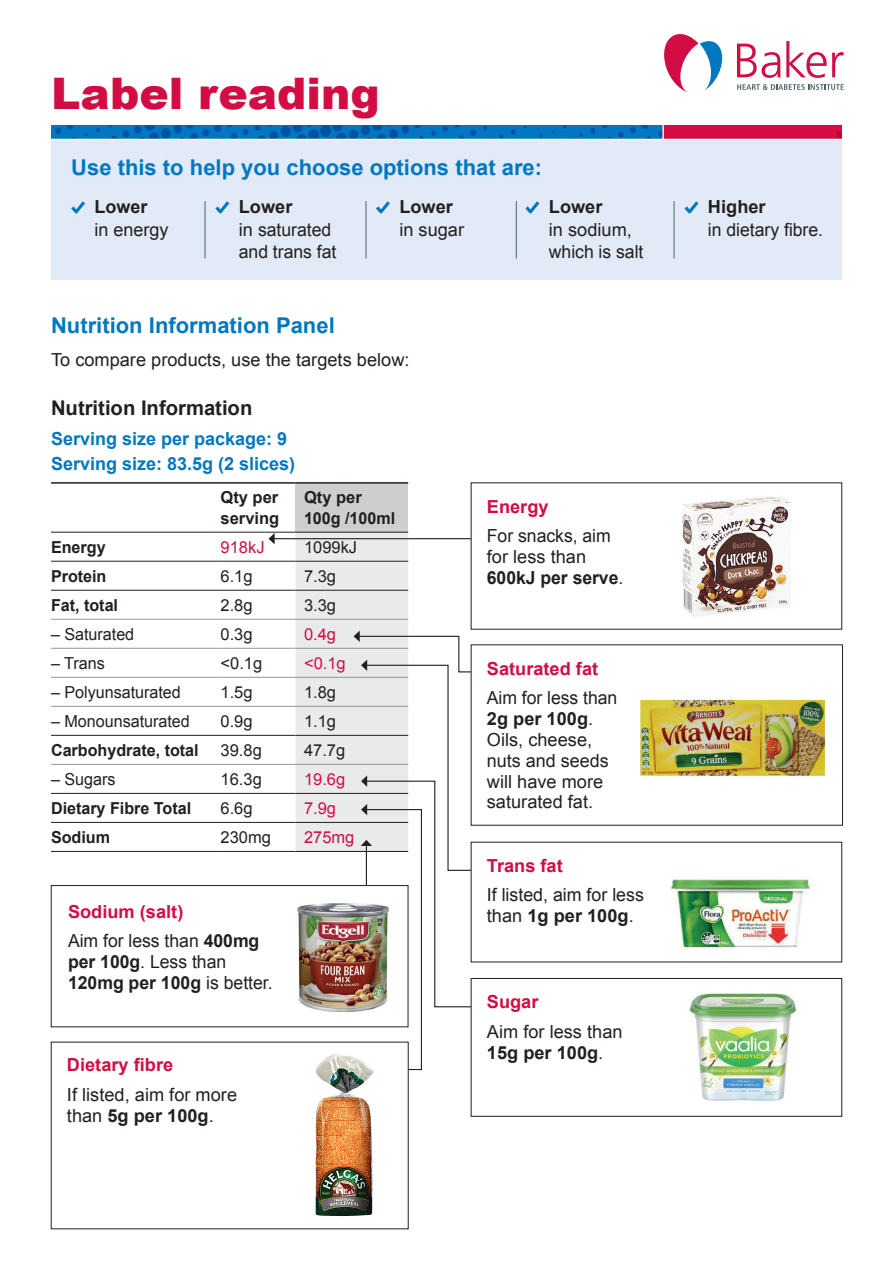
<style>
.page{position:relative;width:893px;height:1263px;background:#fff}
.page>*{position:absolute;margin:0;border:0;box-sizing:border-box;transform-origin:0 0}
.t1{font:900 43.5px "Arial";color:#d20d44}
.t2{font:700 21.75px "Arial";color:#0077c0}
.t3{font:700 20.25px "Arial";color:#231f20}
.t4{font:18px/20.9px "Arial";color:#231f20}
.t5{font:700 18px/20.9px "Arial";color:#231f20}
.t6{font:700 18px/25.5px "Arial";color:#0077c0}
.t7{font:700 18px "Arial";color:#d20d44}
.t8{font:16.5px "Arial";color:#231f20}
.t9{font:700 16.5px/20.2px "Arial";color:#231f20}
.t10{font:16.5px "Arial";color:#d20d44}
.s1{font-weight:700;color:#d20d44}
.s2{font-weight:700}
.s3{font-weight:400}
</style>
<div class="page">
<div style="left:51px;top:885px;width:357px;height:142px;border:1px solid #231f20"></div>
<div style="left:51px;top:139px;width:791px;height:141px;background:#e1eaf6"></div>
<div style="left:663px;top:125px;width:179px;height:14px;background:#d20d44"></div>
<img style="left:838px;top:131px;width:4px;height:8px">
<img style="left:51px;top:125px;width:611px;height:14px">
<hr style="left:46px;top:139px;width:810px;height:1px;background:#fff">
<svg style="left:662px;top:125px;width:2px;height:14px"></svg>
<svg style="left:664px;top:34px;width:58px;height:58px"></svg>
<svg style="left:737px;top:41px;width:106px;height:37px"></svg>
<svg style="left:737px;top:84px;width:107px;height:6px"></svg>
<svg style="left:71px;top:201px;width:14px;height:12px"></svg>
<svg style="left:215px;top:201px;width:14px;height:12px"></svg>
<svg style="left:376px;top:201px;width:14px;height:12px"></svg>
<svg style="left:525px;top:201px;width:14px;height:12px"></svg>
<svg style="left:685px;top:201px;width:13px;height:12px"></svg>
<hr style="left:205px;top:201px;width:1px;height:57px;background:#50626d">
<hr style="left:366px;top:201px;width:1px;height:57px;background:#50626d">
<hr style="left:516px;top:201px;width:1px;height:57px;background:#50626d">
<hr style="left:674px;top:201px;width:1px;height:57px;background:#50626d">
<div style="left:296px;top:483px;width:112px;height:49px;background:#cdced0"></div>
<hr style="left:51px;top:793px;width:165px;height:1px;background:#231f20">
<hr style="left:216px;top:793px;width:80px;height:1px;background:#231f20">
<hr style="left:51px;top:822px;width:165px;height:1px;background:#231f20">
<hr style="left:216px;top:822px;width:80px;height:1px;background:#231f20">
<hr style="left:51px;top:482px;width:165px;height:2px;background:#231f20">
<hr style="left:216px;top:482px;width:80px;height:2px;background:#231f20">
<hr style="left:296px;top:482px;width:112px;height:2px;background:#231f20">
<hr style="left:51px;top:532px;width:165px;height:1px;background:#231f20">
<hr style="left:216px;top:532px;width:80px;height:1px;background:#231f20">
<hr style="left:51px;top:561px;width:165px;height:1px;background:#231f20">
<hr style="left:216px;top:561px;width:80px;height:1px;background:#231f20">
<hr style="left:51px;top:590px;width:165px;height:1px;background:#231f20">
<hr style="left:216px;top:590px;width:80px;height:1px;background:#231f20">
<hr style="left:51px;top:735px;width:165px;height:1px;background:#231f20">
<hr style="left:216px;top:735px;width:80px;height:1px;background:#231f20">
<hr style="left:51px;top:851px;width:165px;height:1px;background:#231f20">
<hr style="left:216px;top:851px;width:80px;height:1px;background:#231f20">
<hr style="left:51px;top:619px;width:165px;height:1px;background:#939598">
<hr style="left:216px;top:619px;width:80px;height:1px;background:#939598">
<hr style="left:51px;top:648px;width:165px;height:1px;background:#939598">
<hr style="left:216px;top:648px;width:80px;height:1px;background:#939598">
<hr style="left:51px;top:677px;width:165px;height:1px;background:#939598">
<hr style="left:216px;top:677px;width:80px;height:1px;background:#939598">
<hr style="left:51px;top:706px;width:165px;height:1px;background:#939598">
<hr style="left:216px;top:706px;width:80px;height:1px;background:#939598">
<hr style="left:51px;top:764px;width:165px;height:1px;background:#939598">
<hr style="left:216px;top:764px;width:80px;height:1px;background:#939598">
<img style="left:315px;top:1071px;width:59px;height:145px">
<div style="left:471px;top:978px;width:371px;height:138px;border:1px solid #231f20"></div>
<img style="left:689px;top:993px;width:108px;height:108px">
<img style="left:640px;top:699px;width:184px;height:78px">
<img style="left:682px;top:496px;width:109px;height:121px">
<img style="left:670px;top:878px;width:141px;height:72px">
<svg style="left:296px;top:532px;width:176px;height:539px"></svg>
<hr style="left:274px;top:538px;width:197px;height:1px;background:#231f20">
<svg style="left:269px;top:533px;width:6px;height:11px"></svg>
<h1 class="t1" style="left:51px;top:62px;width:330px">Label reading</h1>
<p class="t2" style="left:71px;top:153px;width:472px">Use this to help you choose options that are:</p>
<p class="t5" style="left:95px;top:197px;width:55px">Lower</p>
<p class="t4" style="left:95px;top:219px;width:76px">in energy</p>
<p class="t5" style="left:239px;top:197px;width:55px">Lower</p>
<p class="t4" style="left:239px;top:218px;width:99px;line-height:22.5px">in saturated and trans fat</p>
<p class="t5" style="left:399px;top:197px;width:55px">Lower</p>
<p class="t4" style="left:399px;top:219px;width:66px">in sugar</p>
<p class="t5" style="left:549px;top:197px;width:55px">Lower</p>
<p class="t4" style="left:549px;top:218px;width:96px;line-height:22.5px">in sodium, which is salt</p>
<p class="t2" style="left:51px;top:311px;width:285px">Nutrition Information Panel</p>
<p class="t4" style="left:51px;top:350px;width:360px">To compare products, use the targets below:</p>
<p class="t3" style="left:51px;top:394px;width:203px">Nutrition Information</p>
<p class="t6" style="left:51px;top:426px;width:246px">Serving size per package: 9<br>Serving size: 83.5g (2 slices)</p>
<p class="t9" style="left:221px;top:488px;width:60px">Qty per serving</p>
<p class="t9" style="left:304px;top:488px;width:93px">Qty per<br>100g /100ml</p>
<p class="t9" style="left:51px;top:537px;width:56px">Energy</p>
<p class="t10" style="left:221px;top:538px;width:46px">918kJ</p>
<p class="t8" style="left:304px;top:538px;width:55px">1099kJ</p>
<p class="t9" style="left:51px;top:566px;width:57px">Protein</p>
<p class="t8" style="left:221px;top:567px;width:34px">6.1g</p>
<p class="t8" style="left:304px;top:567px;width:34px">7.3g</p>
<p class="t9" style="left:51px;top:595px;width:69px">Fat, total</p>
<p class="t8" style="left:221px;top:596px;width:34px">2.8g</p>
<p class="t8" style="left:304px;top:596px;width:34px">3.3g</p>
<p class="t8" style="left:51px;top:625px;width:85px">– Saturated</p>
<p class="t8" style="left:221px;top:625px;width:34px">0.3g</p>
<p class="t10" style="left:304px;top:625px;width:34px">0.4g</p>
<p class="t8" style="left:51px;top:654px;width:55px">– Trans</p>
<p class="t8" style="left:221px;top:654px;width:43px">&lt;0.1g</p>
<p class="t10" style="left:304px;top:654px;width:43px">&lt;0.1g</p>
<p class="t8" style="left:51px;top:683px;width:131px">– Polyunsaturated</p>
<p class="t8" style="left:221px;top:683px;width:34px">1.5g</p>
<p class="t8" style="left:304px;top:683px;width:34px">1.8g</p>
<p class="t8" style="left:51px;top:712px;width:140px">– Monounsaturated</p>
<p class="t8" style="left:221px;top:712px;width:34px">0.9g</p>
<p class="t8" style="left:304px;top:712px;width:34px">1.1g</p>
<p class="t9" style="left:51px;top:740px;width:149px">Carbohydrate, total</p>
<p class="t8" style="left:221px;top:741px;width:43px">39.8g</p>
<p class="t8" style="left:304px;top:741px;width:43px">47.7g</p>
<p class="t8" style="left:51px;top:770px;width:66px">– Sugars</p>
<p class="t8" style="left:221px;top:770px;width:43px">16.3g</p>
<p class="t10" style="left:304px;top:770px;width:43px">19.6g</p>
<p class="t9" style="left:51px;top:798px;width:142px">Dietary Fibre Total</p>
<p class="t8" style="left:221px;top:799px;width:34px">6.6g</p>
<p class="t10" style="left:304px;top:799px;width:34px">7.9g</p>
<p class="t9" style="left:51px;top:827px;width:61px">Sodium</p>
<p class="t8" style="left:221px;top:828px;width:52px">230mg</p>
<p class="t10" style="left:304px;top:828px;width:52px">275mg</p>
<p class="t4" style="left:68px;top:897px;width:193px;line-height:29.4px"><span class="s1">Sodium (salt)<br></span>Aim for less than <span class="s2">400mg</span></p>
<p class="t5" style="left:68px;top:952px;width:206px">per 100g<span class="s3">. Less than<br></span>120mg per 100g <span class="s3">is better.</span></p>
<p class="t7" style="left:67px;top:1053px;width:108px">Dietary fibre</p>
<p class="t4" style="left:67px;top:1084px;width:172px">If listed, aim for more than <span class="s2">5g per 100g</span>.</p>
<p class="t7" style="left:487px;top:495px;width:63px">Energy</p>
<p class="t4" style="left:487px;top:525px;width:138px">For snacks, aim for less than<br><span class="s2">600kJ per serve</span>.</p>
<p class="t7" style="left:487px;top:657px;width:113px">Saturated fat</p>
<p class="t4" style="left:487px;top:687px;width:132px">Aim for less than<br><span class="s2">2g per 100g</span>.<br>Oils, cheese, nuts and seeds will have more saturated fat.</p>
<p class="t7" style="left:487px;top:854px;width:77px">Trans fat</p>
<p class="t4" style="left:487px;top:885px;width:159px">If listed, aim for less than <span class="s2">1g per 100g</span>.</p>
<p class="t7" style="left:487px;top:990px;width:53px">Sugar</p>
<p class="t4" style="left:487px;top:1021px;width:137px">Aim for less than<br><span class="s2">15g per 100g</span>.</p>
<p class="t5" style="left:708px;top:197px;width:59px">Higher</p>
<p class="t4" style="left:708px;top:219px;width:117px">in dietary fibre.</p>
</div>
